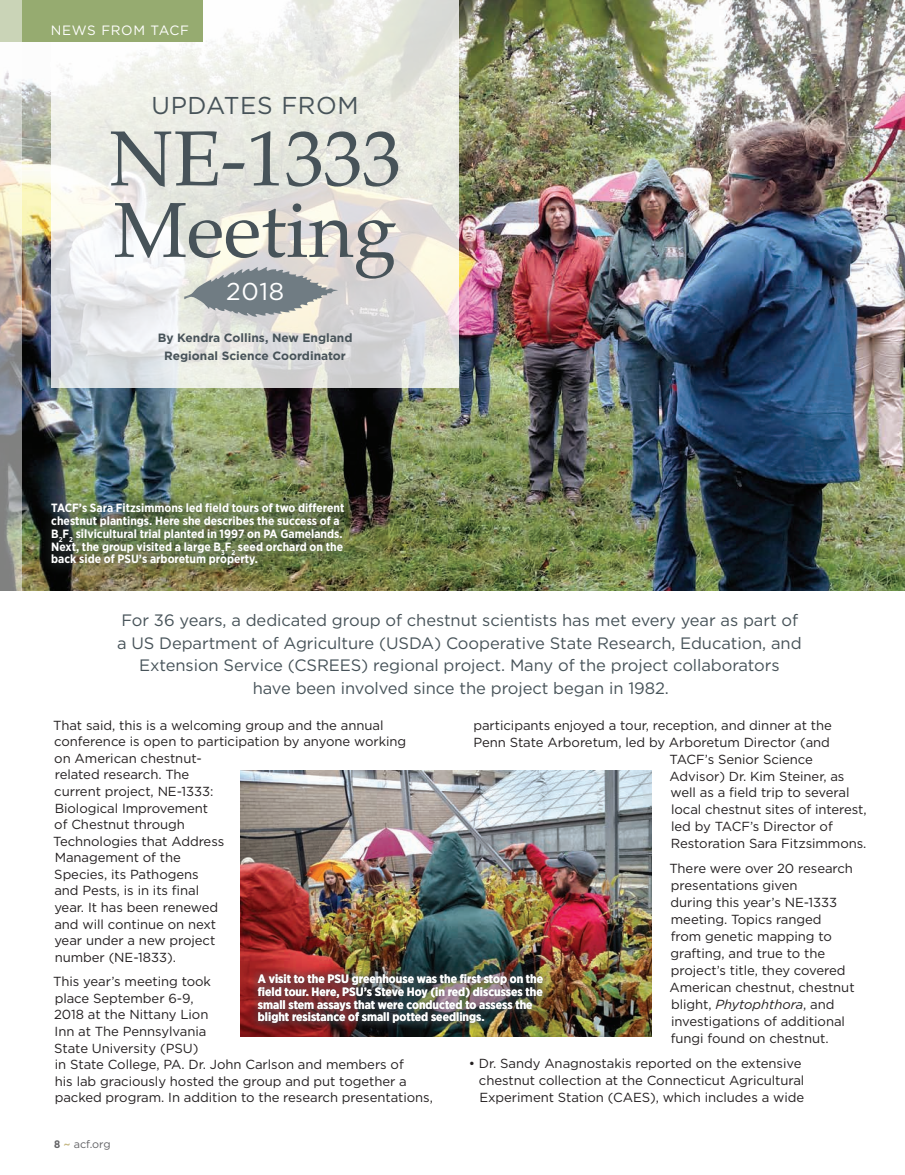
<style>
.page{position:relative;width:905px;height:1175px;background:#fff}
.page>*{position:absolute;margin:0;border:0;box-sizing:border-box;transform-origin:0 0}
.t1{font:78px/71.6px "Palatino";letter-spacing:-.005em;color:#475359}
.t2{font:24.3px "Gotham";letter-spacing:.025em;color:#475359}
.t3{font:24.3px "Gotham";color:#fff}
.t4{font:16.5px/22.5px "Gotham";letter-spacing:-.005em;color:#475359;text-align:center}
.t5{font:13.5px "Gotham";letter-spacing:.05em;color:#fff}
.t6{font:13.2px/16.5px "Gotham";letter-spacing:-.005em;color:#231f20}
.t7{font:700 12px/12.8px "Gotham Narrow";color:#fff}
.t8{font:700 12px/18px "Gotham";color:#475359;text-align:center}
.t9{font:10.8px "Gotham";color:#636366}
.s1{font-style:italic}
.s2{font-family:"Gotham Narrow";font-weight:700}
.s3{font-size:18px;color:#c4b681}
</style>
<div class="page">
<img style="left:22px;top:0;width:882px;height:590px">
<svg style="left:51px;top:0;width:408px;height:388px"></svg>
<svg style="left:184px;top:267px;width:154px;height:50px;background:#a1a7a8"></svg>
<img style="left:40px;top:491px;width:316px;height:85px">
<img style="left:240px;top:770px;width:411px;height:266px">
<img style="left:248px;top:964px;width:305px;height:68px">
<div style="left:251px;top:967px;width:299px;height:62px;background:#475359;opacity:.75"></div>
<div style="left:0;top:0;width:202px;height:42px;background:#96ab70"></div>
<svg style="left:0;top:0;width:22px;height:591px;background:#bbb9b1"></svg>
<p class="t5" style="left:51px;top:21px;width:140px">NEWS FROM TACF</p>
<h2 class="t2" style="left:152px;top:90px;width:208px">UPDATES FROM</h2>
<h1 class="t1" style="left:109px;top:123px;width:294px">NE-1333<br>Meeting</h1>
<h2 class="t3" style="left:226px;top:276px;width:59px">2018</h2>
<p class="t8" style="left:158px;top:329px;width:196px">By Kendra Collins, New England<br>Regional Science Coordinator</p>
<p class="t7" style="left:51px;top:501px;width:294px">TACF’s Sara Fitzsimmons led field tours of two different chestnut plantings. Here she describes the success of a B<sub>2</sub>F<sub>2</sub> silvicultural trial planted in 1997 on PA Gamelands.<br>Next, the group visited a large B<sub>3</sub>F<sub>2</sub> seed orchard on the back side of PSU’s arboretum property.</p>
<p class="t4" style="left:117px;top:609px;width:686px">For 36 years, a dedicated group of chestnut scientists has met every year as part of a US Department of Agriculture (USDA) Cooperative State Research, Education, and Extension Service (CSREES) regional project. Many of the project collaborators<br>have been involved since the project began in 1982.</p>
<p class="t6" style="left:473px;top:716px;width:360px">participants enjoyed a tour, reception, and dinner at the</p>
<p class="t6" style="left:473px;top:733px;width:358px">Penn State Arboretum, led by Arboretum Director (and</p>
<p class="t6" style="left:669px;top:750px;width:145px">TACF’s Senior Science</p>
<p class="t6" style="left:669px;top:767px;width:176px">Advisor) Dr. Kim Steiner, as</p>
<p class="t6" style="left:670px;top:784px;width:180px">well as a field trip to several</p>
<p class="t6" style="left:671px;top:801px;width:197px">local chestnut sites of interest,</p>
<p class="t6" style="left:671px;top:818px;width:163px">led by TACF’s Director of</p>
<p class="t6" style="left:671px;top:835px;width:197px">Restoration Sara Fitzsimmons.</p>
<p class="t6" style="left:669px;top:860px;width:187px;line-height:17px">There were over 20 research presentations given<br>during this year’s NE-1333 meeting. Topics ranged<br>from genetic mapping to grafting, and true to the project’s title, they covered<br>American chestnut, chestnut blight, <span class="s1">Phytophthora</span>, and investigations of additional fungi found on chestnut.</p>
<p class="t6" style="left:479px;top:1054px;width:327px;line-height:17px;text-indent:-10px">• Dr. Sandy Anagnostakis reported on the extensive chestnut collection at the Connecticut Agricultural<br>Experiment Station (CAES), which includes a wide</p>
<p class="t6" style="left:53px;top:716px;width:354px">That said, this is a welcoming group and the annual conference is open to participation by anyone working on American chestnut-<br>related research. The<br>current project, NE-1333:<br>Biological Improvement<br>of Chestnut through<br>Technologies that Address<br>Management of the<br>Species, its Pathogens<br>and Pests, is in its final<br>year. It has been renewed<br>and will continue on next<br>year under a new project<br>number (NE-1833).</p>
<p class="t6" style="left:53px;top:973px;width:381px">This year’s meeting took<br>place September 6-9,<br>2018 at the Nittany Lion<br>Inn at The Pennsylvania<br>State University (PSU)<br>in State College, PA. Dr. John Carlson and members of<br>his lab graciously hosted the group and put together a packed program. In addition to the research presentations,</p>
<p class="t7" style="left:258px;top:972px;width:287px">A visit to the PSU greenhouse was the first stop on the field tour. Here, PSU’s Steve Hoy (in red) discusses the small stem assays that were conducted to assess the blight resistance of small potted seedlings.</p>
<p class="t9" style="left:54px;top:1136px;width:58px"><span class="s2">8</span> <span class="s3">~</span> acf.org</p>
</div>
